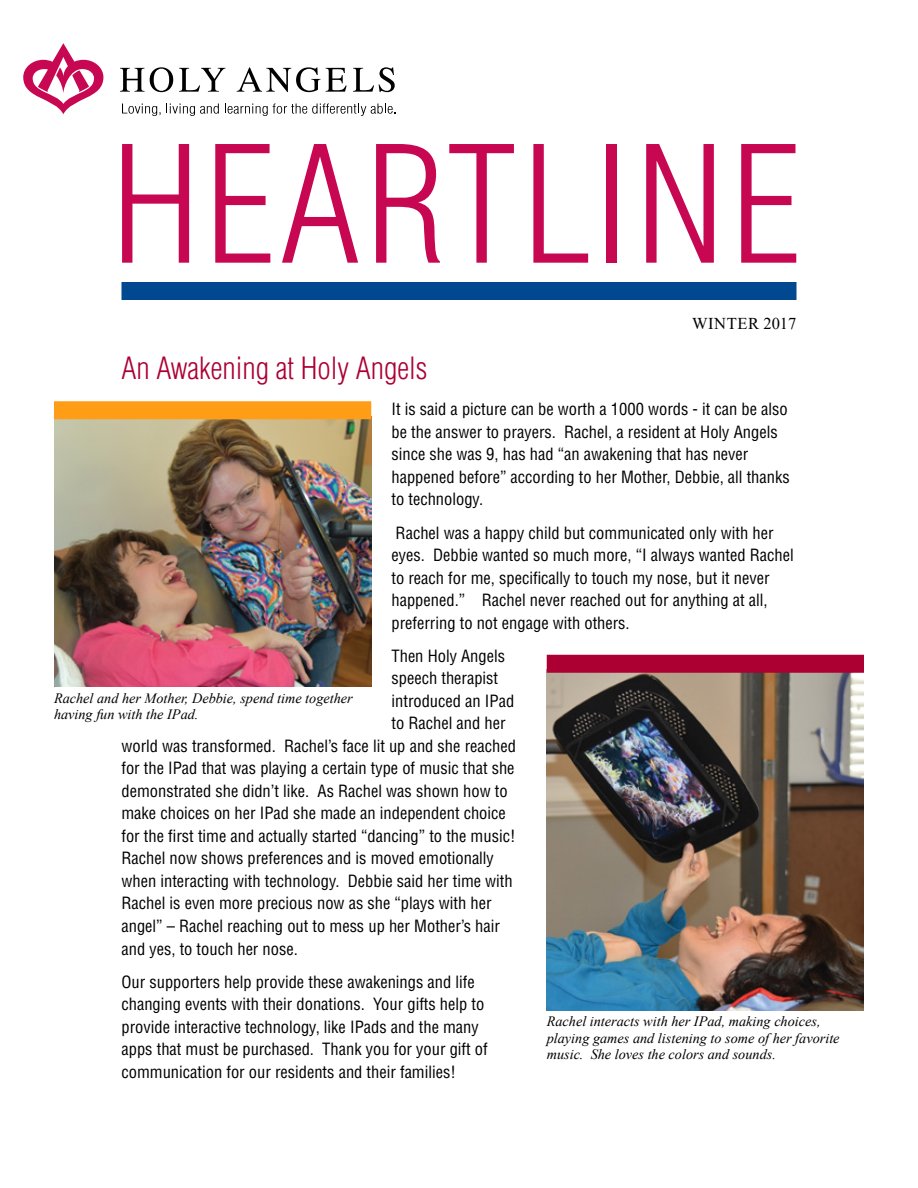
<style>
.page{position:relative;width:918px;height:1188px;background:#fff}
.page>*{position:absolute;margin:0;border:0;box-sizing:border-box;transform-origin:0 0}
.t1{font:300 condensed 30px "Helvetica LT Std";color:#ac0033}
.t2{font:condensed 16.5px/22.5px "Helvetica LT Std";color:#000}
.t3{font:16.5px "Times New Roman";letter-spacing:.035em;color:#000}
.t4{font:italic 14.25px/16.5px "Times New Roman";color:#000}
</style>
<div class="page">
<svg style="left:122px;top:144px;width:67px;height:119px"></svg>
<svg style="left:215px;top:144px;width:55px;height:119px"></svg>
<svg style="left:282px;top:144px;width:76px;height:119px"></svg>
<svg style="left:376px;top:144px;width:64px;height:119px"></svg>
<svg style="left:449px;top:144px;width:65px;height:119px"></svg>
<svg style="left:533px;top:144px;width:55px;height:119px"></svg>
<div style="left:607px;top:144px;width:10px;height:119px;background:#c80752"></div>
<svg style="left:646px;top:144px;width:68px;height:119px"></svg>
<svg style="left:741px;top:144px;width:55px;height:119px"></svg>
<svg style="left:122px;top:104px;width:97px;height:12px"></svg>
<svg style="left:225px;top:103px;width:171px;height:13px"></svg>
<svg style="left:23px;top:43px;width:80px;height:71px"></svg>
<svg style="left:120px;top:67px;width:53px;height:25px"></svg>
<svg style="left:179px;top:68px;width:46px;height:24px"></svg>
<svg style="left:237px;top:67px;width:83px;height:25px"></svg>
<svg style="left:326px;top:68px;width:21px;height:24px"></svg>
<svg style="left:353px;top:67px;width:42px;height:25px"></svg>
<div style="left:122px;top:282px;width:674px;height:18px;background:#004990"></div>
<img style="left:54px;top:419px;width:317px;height:268px">
<div style="left:54px;top:401px;width:317px;height:18px;background:#ff9e16"></div>
<img style="left:547px;top:673px;width:317px;height:337px">
<div style="left:547px;top:655px;width:317px;height:18px;background:#ac0033"></div>
<p class="t3" style="left:692px;top:312px;width:106px">WINTER 2017</p>
<h1 class="t1" style="left:122px;top:350px;width:308px">An Awakening at Holy Angels</h1>
<p class="t2" style="left:392px;top:398px;width:400px">It is said a picture can be worth a 1000 words - it can be also be the answer to prayers. Rachel, a resident at Holy Angels since she was 9, has had “an awakening that has never happened before” according to her Mother, Debbie, all thanks to technology.</p>
<p class="t2" style="left:392px;top:521px;width:404px">Rachel was a happy child but communicated only with her eyes. Debbie wanted so much more, “I always wanted Rachel to reach for me, specifically to touch my nose, but it never happened.” Rachel never reached out for anything at all, preferring to not engage with others.</p>
<p class="t2" style="left:392px;top:645px;width:115px">Then Holy Angels</p>
<p class="t2" style="left:392px;top:667px;width:108px">speech therapist</p>
<p class="t2" style="left:392px;top:690px;width:124px">introduced an IPad</p>
<p class="t2" style="left:392px;top:712px;width:116px">to Rachel and her</p>
<p class="t2" style="left:121px;top:735px;width:396px">world was transformed. Rachel’s face lit up and she reached</p>
<p class="t2" style="left:121px;top:757px;width:395px">for the IPad that was playing a certain type of music that she</p>
<p class="t2" style="left:121px;top:780px;width:388px">demonstrated she didn’t like. As Rachel was shown how to</p>
<p class="t2" style="left:121px;top:802px;width:386px">make choices on her IPad she made an independent choice</p>
<p class="t2" style="left:121px;top:825px;width:396px">for the first time and actually started “dancing” to the music!</p>
<p class="t2" style="left:121px;top:847px;width:374px">Rachel now shows preferences and is moved emotionally</p>
<p class="t2" style="left:121px;top:870px;width:393px">when interacting with technology. Debbie said her time with</p>
<p class="t2" style="left:121px;top:892px;width:372px">Rachel is even more precious now as she “plays with her</p>
<p class="t2" style="left:121px;top:915px;width:380px">angel” – Rachel reaching out to mess up her Mother’s hair</p>
<p class="t2" style="left:121px;top:937px;width:178px">and yes, to touch her nose.</p>
<p class="t2" style="left:121px;top:970px;width:368px">Our supporters help provide these awakenings and life changing events with their donations. Your gifts help to provide interactive technology, like IPads and the many apps that must be purchased. Thank you for your gift of communication for our residents and their families!</p>
<p class="t4" style="left:54px;top:690px;width:300px">Rachel and her Mother, Debbie, spend time together having fun with the IPad.</p>
<p class="t4" style="left:547px;top:1013px;width:294px">Rachel interacts with her IPad, making choices, playing games and listening to some of her favorite music. She loves the colors and sounds.</p>
</div>
